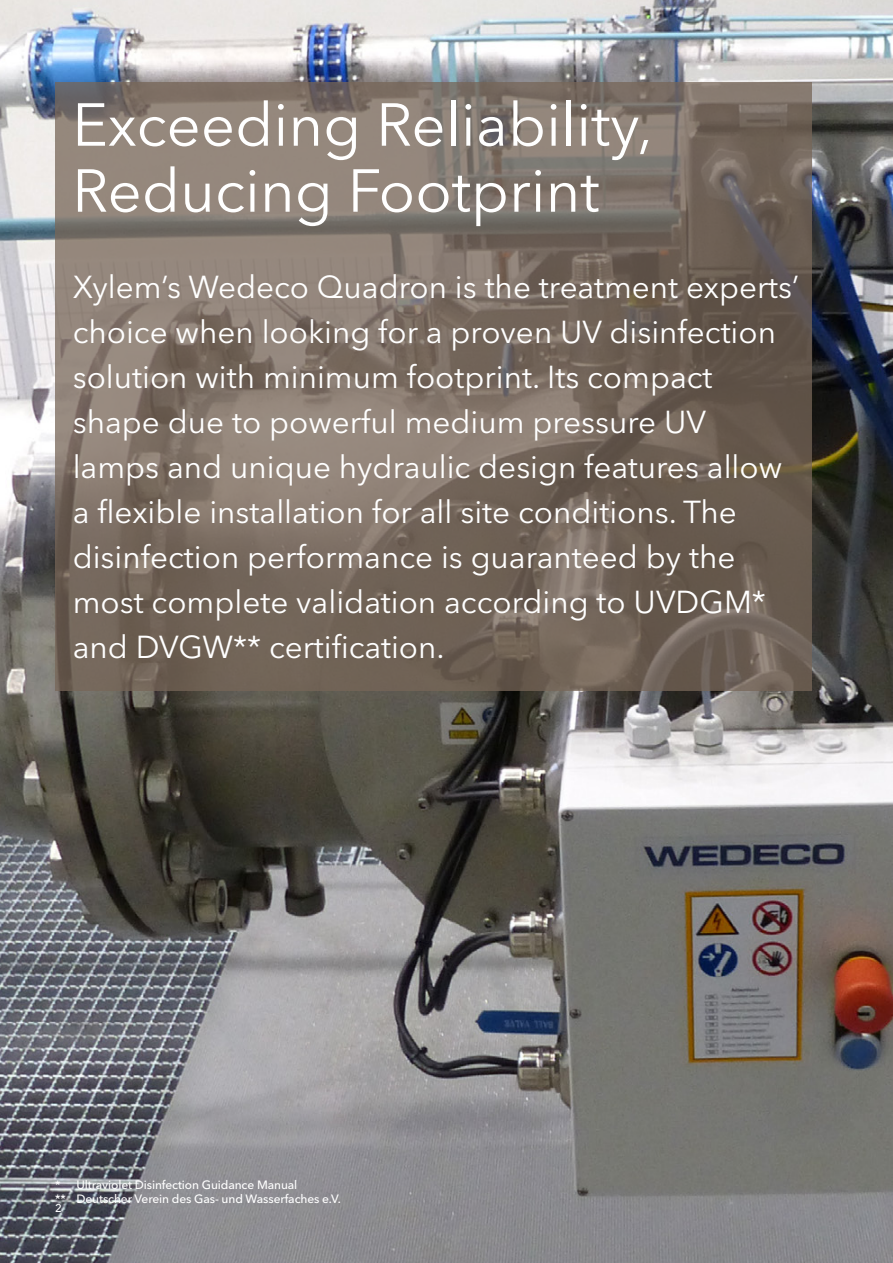
<style>
.page{position:relative;width:893px;height:1263px;background:#fff}
.page>*{position:absolute;margin:0;border:0;box-sizing:border-box;transform-origin:0 0}
.Interior_Headline{font:60px "Avenir Next LT Pro";color:#fff}
.Body{font:31.5px/45px "Avenir Next LT Pro";color:#fff}
.Body-2{font:500 12px "Avenir Next LT Pro";letter-spacing:-.01em;color:#fff}
.Body_small{font:500 11.25px "Avenir Next LT Pro";color:#fff}
</style>
<div class="page">
<img style="left:0;top:0;width:893px;height:1263px">
<svg style="left:55px;top:83px;width:757px;height:608px;background:#7b6e63"></svg>
<p class="Interior_Headline" style="left:72px;top:89px;width:582px">Exceeding Reliability,</p>
<p class="Interior_Headline" style="left:72px;top:155px;width:529px">Reducing Footprint</p>
<p class="Body" style="left:73px;top:265px;width:728px">Xylem’s Wedeco Quadron is the treatment experts’ choice when looking for a proven UV disinfection solution with minimum footprint. Its compact shape due to powerful medium pressure UV lamps and unique hydraulic design features allow a flexible installation for all site conditions. The disinfection performance is guaranteed by the most complete validation according to UVDGM* and DVGW** certification.</p>
<p class="Body-2" style="left:55px;top:1177px;width:244px">* Ultraviolet Disinfection Guidance Manual</p>
<p class="Body-2" style="left:55px;top:1192px;width:287px">** Deutscher Verein des Gas- und Wasserfaches e.V.</p>
<p class="Body_small" style="left:55px;top:1201px;width:8px">2</p>
</div>
